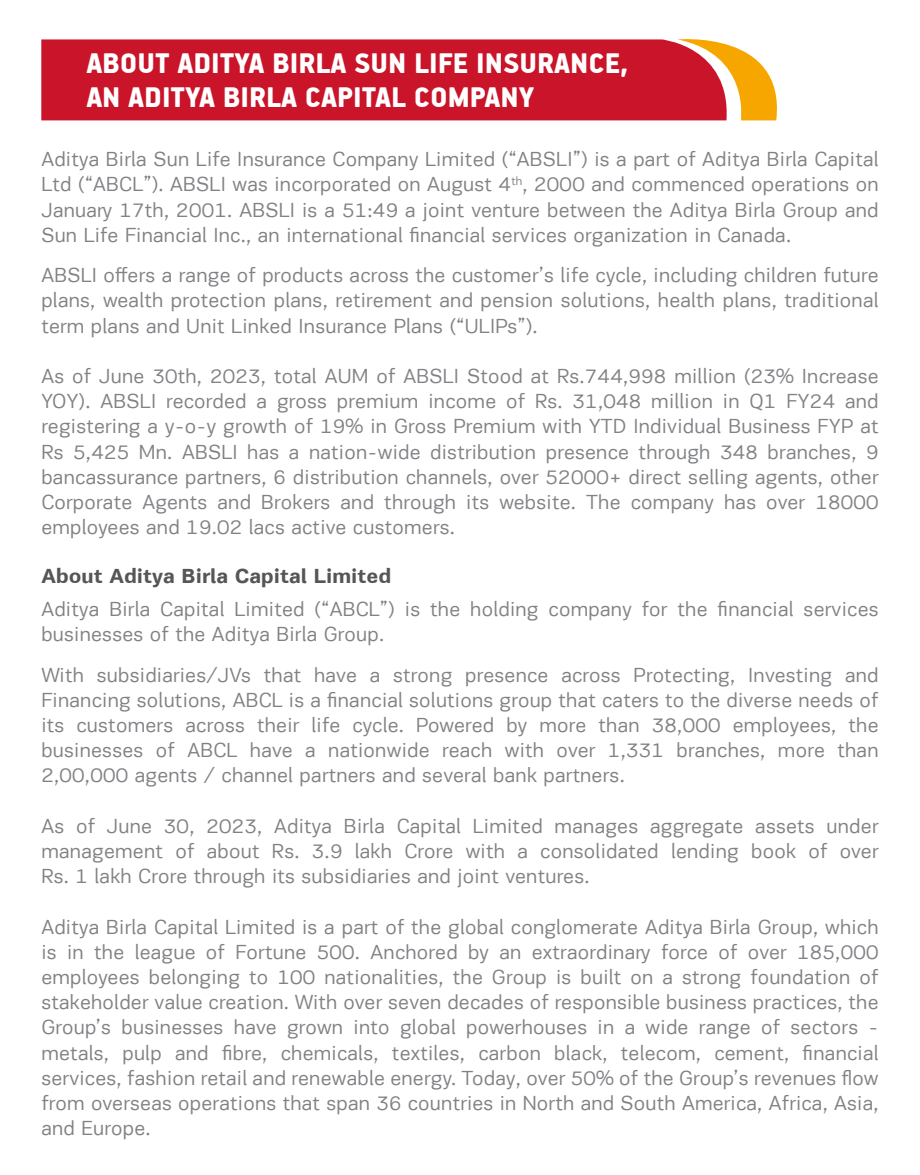
<style>
.page{position:relative;width:920px;height:1175px;background:#fff}
.page>*{position:absolute;margin:0;border:0;box-sizing:border-box;transform-origin:0 0}
.t1{font:900 31.5px/34.8px "PF Handbook Pro";color:#fff}
.t2{font:21px/25.2px "PF Encore Sans Pro";letter-spacing:.01em;color:#808285;text-align:justify}
.t3{font:700 21px "PF Encore Sans Pro";color:#575656}
</style>
<div class="page">
<div style="left:41px;top:39px;width:636px;height:81px;background:#c91429"></div>
<svg style="left:677px;top:39px;width:100px;height:81px"></svg>
<h1 class="t1" style="left:86px;top:45px;width:543px">ABOUT ADITYA BIRLA SUN LIFE INSURANCE,<br>AN ADITYA BIRLA CAPITAL COMPANY</h1>
<p class="t2" style="left:41px;top:147px;width:839px">Aditya Birla Sun Life Insurance Company Limited (“ABSLI”) is a part of Aditya Birla Capital Ltd (“ABCL”). ABSLI was incorporated on August 4<sup>th</sup>, 2000 and commenced operations on January 17th, 2001. ABSLI is a 51:49 a joint venture between the Aditya Birla Group and Sun Life Financial Inc., an international financial services organization in Canada.</p>
<p class="t2" style="left:41px;top:262px;width:838px">ABSLI offers a range of products across the customer’s life cycle, including children future plans, wealth protection plans, retirement and pension solutions, health plans, traditional term plans and Unit Linked Insurance Plans (“ULIPs”).</p>
<p class="t2" style="left:41px;top:363px;width:838px">As of June 30th, 2023, total AUM of ABSLI Stood at Rs.744,998 million (23% Increase YOY). ABSLI recorded a gross premium income of Rs. 31,048 million in Q1 FY24 and registering a y-o-y growth of 19% in Gross Premium with YTD Individual Business FYP at Rs 5,425 Mn. ABSLI has a nation-wide distribution presence through 348 branches, 9 bancassurance partners, 6 distribution channels, over 52000+ direct selling agents, other Corporate Agents and Brokers and through its website. The company has over 18000 employees and 19.02 lacs active customers.</p>
<p class="t3" style="left:41px;top:563px;width:351px">About Aditya Birla Capital Limited</p>
<p class="t2" style="left:41px;top:596px;width:838px">Aditya Birla Capital Limited (“ABCL”) is the holding company for the financial services businesses of the Aditya Birla Group.</p>
<p class="t2" style="left:41px;top:662px;width:838px">With subsidiaries/JVs that have a strong presence across Protecting, Investing and Financing solutions, ABCL is a financial solutions group that caters to the diverse needs of its customers across their life cycle. Powered by more than 38,000 employees, the businesses of ABCL have a nationwide reach with over 1,331 branches, more than 2,00,000 agents / channel partners and several bank partners.</p>
<p class="t2" style="left:41px;top:813px;width:838px">As of June 30, 2023, Aditya Birla Capital Limited manages aggregate assets under management of about Rs. 3.9 lakh Crore with a consolidated lending book of over Rs. 1 lakh Crore through its subsidiaries and joint ventures.</p>
<p class="t2" style="left:41px;top:914px;width:838px">Aditya Birla Capital Limited is a part of the global conglomerate Aditya Birla Group, which is in the league of Fortune 500. Anchored by an extraordinary force of over 185,000 employees belonging to 100 nationalities, the Group is built on a strong foundation of stakeholder value creation. With over seven decades of responsible business practices, the Group’s businesses have grown into global powerhouses in a wide range of sectors - metals, pulp and fibre, chemicals, textiles, carbon black, telecom, cement, financial services, fashion retail and renewable energy. Today, over 50% of the Group’s revenues flow from overseas operations that span 36 countries in North and South America, Africa, Asia, and Europe.</p>
</div>
